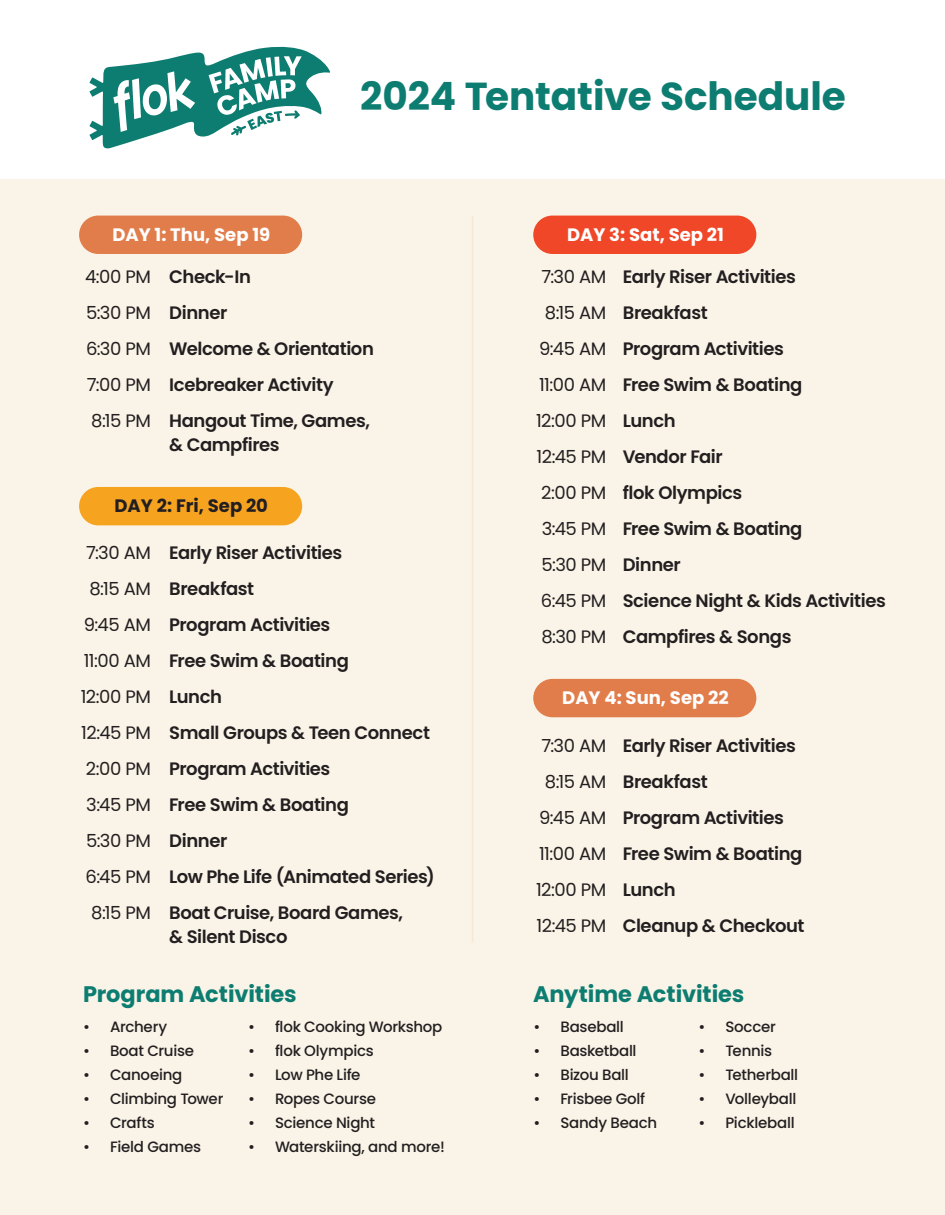
<style>
.page{position:relative;width:945px;height:1215px;background:#fff}
.page>*{position:absolute;margin:0;border:0;box-sizing:border-box;transform-origin:0 0}
.t1{font:700 39px "Poppins";color:#0d7d71}
.t2{font:700 22.5px "Poppins";letter-spacing:-.005em;color:#0d7d71}
.t3{font:600 18px/36px "Poppins";letter-spacing:-.025em;color:#231f20}
.t4{font:18px/36px "Poppins";letter-spacing:-.03em;color:#231f20;text-align:center}
.t5{font:700 18px "Poppins";color:#fff}
.t6{font:700 18px "Poppins";color:#231f20}
.t7{font:500 15px "Poppins";letter-spacing:-.02em;color:#231f20}
</style>
<div class="page">
<div style="left:0;top:178px;width:945px;height:1037px;background:#faf4e8"></div>
<div style="left:79px;top:487px;width:223px;height:38px;background:#f6a320;border-radius:19px"></div>
<div style="left:79px;top:216px;width:223px;height:38px;background:#e17d4a;border-radius:19px"></div>
<div style="left:533px;top:216px;width:223px;height:38px;background:#ef4727;border-radius:19px"></div>
<div style="left:533px;top:679px;width:223px;height:38px;background:#e17d4a;border-radius:19px"></div>
<svg style="left:89px;top:46px;width:241px;height:103px"></svg>
<h1 class="t1" style="left:360px;top:69px;width:487px">2024 Tentative Schedule</h1>
<p class="t5" style="left:112px;top:222px;width:159px">DAY 1: Thu, Sep 19</p>
<p class="t5" style="left:567px;top:222px;width:158px">DAY 3: Sat, Sep 21</p>
<p class="t4" style="left:85px;top:258px;width:67px;text-align:justify">4:00 PM 5:30 PM 6:30 PM 7:00 PM 8:15 PM</p>
<p class="t3" style="left:169px;top:258px;width:206px">Check-In<br>Dinner<br>Welcome &amp; Orientation<br>Icebreaker Activity<br>Hangout Time, Games,</p>
<p class="t3" style="left:169px;top:426px;width:112px">&amp; Campfires</p>
<p class="t6" style="left:115px;top:493px;width:155px">DAY 2: Fri, Sep 20</p>
<p class="t4" style="left:81px;top:535px;width:72px">7:30 AM<br>8:15 AM<br>9:45 AM<br>11:00 AM<br>12:00 PM<br>12:45 PM<br>2:00 PM<br>3:45 PM<br>5:30 PM<br>6:45 PM<br>8:15 PM</p>
<p class="t3" style="left:169px;top:535px;width:267px">Early Riser Activities<br>Breakfast<br>Program Activities<br>Free Swim &amp; Boating<br>Lunch<br>Small Groups &amp; Teen Connect<br>Program Activities<br>Free Swim &amp; Boating<br>Dinner<br>Low Phe Life (Animated Series)<br>Boat Cruise, Board Games,</p>
<p class="t3" style="left:169px;top:919px;width:120px">&amp; Silent Disco</p>
<p class="t2" style="left:83px;top:979px;width:215px">Program Activities</p>
<p class="t7" style="left:83px;top:1017px;width:86px">• Archery</p>
<p class="t7" style="left:83px;top:1041px;width:113px">• Boat Cruise</p>
<p class="t7" style="left:83px;top:1065px;width:101px">• Canoeing</p>
<p class="t7" style="left:83px;top:1089px;width:142px">• Climbing Tower</p>
<p class="t7" style="left:83px;top:1113px;width:73px">• Crafts</p>
<p class="t7" style="left:83px;top:1137px;width:120px">• Field Games</p>
<p class="t7" style="left:248px;top:1017px;width:196px">• flok Cooking Workshop</p>
<p class="t7" style="left:248px;top:1041px;width:127px">• flok Olympics</p>
<p class="t7" style="left:248px;top:1065px;width:114px">• Low Phe Life</p>
<p class="t7" style="left:248px;top:1089px;width:130px">• Ropes Course</p>
<p class="t7" style="left:248px;top:1113px;width:129px">• Science Night</p>
<p class="t7" style="left:248px;top:1137px;width:198px">• Waterskiing, and more!</p>
<p class="t4" style="left:536px;top:258px;width:72px">7:30 AM<br>8:15 AM<br>9:45 AM<br>11:00 AM<br>12:00 PM<br>12:45 PM<br>2:00 PM<br>3:45 PM<br>5:30 PM<br>6:45 PM<br>8:30 PM</p>
<p class="t3" style="left:623px;top:258px;width:265px">Early Riser Activities<br>Breakfast<br>Program Activities<br>Free Swim &amp; Boating<br>Lunch<br>Vendor Fair<br>flok Olympics<br>Free Swim &amp; Boating<br>Dinner<br>Science Night &amp; Kids Activities<br>Campfires &amp; Songs</p>
<p class="t5" style="left:562px;top:685px;width:168px">DAY 4: Sun, Sep 22</p>
<p class="t3" style="left:623px;top:727px;width:183px">Early Riser Activities<br>Breakfast<br>Program Activities<br>Free Swim &amp; Boating<br>Lunch<br>Cleanup &amp; Checkout</p>
<p class="t4" style="left:536px;top:727px;width:72px">7:30 AM<br>8:15 AM<br>9:45 AM<br>11:00 AM<br>12:00 PM<br>12:45 PM</p>
<p class="t2" style="left:533px;top:979px;width:213px">Anytime Activities</p>
<p class="t7" style="left:533px;top:1017px;width:92px">• Baseball</p>
<p class="t7" style="left:533px;top:1041px;width:105px">• Basketball</p>
<p class="t7" style="left:533px;top:1065px;width:97px">• Bizou Ball</p>
<p class="t7" style="left:533px;top:1089px;width:113px">• Frisbee Golf</p>
<p class="t7" style="left:533px;top:1113px;width:125px">• Sandy Beach</p>
<p class="t7" style="left:698px;top:1017px;width:79px">• Soccer</p>
<p class="t7" style="left:698px;top:1041px;width:75px">• Tennis</p>
<p class="t7" style="left:698px;top:1065px;width:101px">• Tetherball</p>
<p class="t7" style="left:698px;top:1089px;width:99px">• Volleyball</p>
<p class="t7" style="left:698px;top:1113px;width:98px">• Pickleball</p>
</div>
